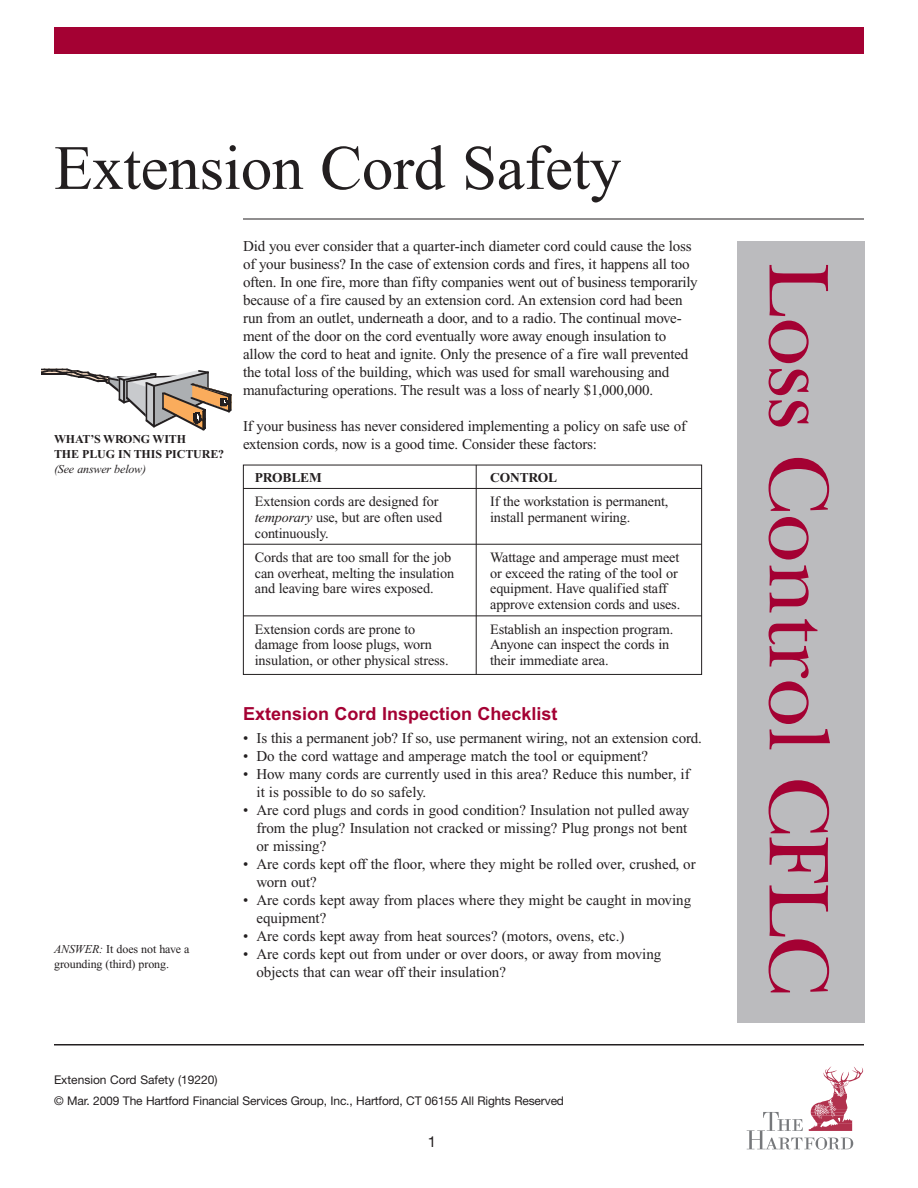
<style>
.page{position:relative;width:918px;height:1188px;background:#fff}
.page>*{position:absolute;margin:0;border:0;box-sizing:border-box;transform-origin:0 0}
.t1{font:88.5px "New Baskerville";letter-spacing:-.005em;color:#a40133}
.t2{font:63px "Times New Roman";letter-spacing:-.005em;color:#231f20}
.t3{font:700 18px "Arial";color:#a40133}
.t4{font:15px/18px "Times New Roman";letter-spacing:-.01em;color:#231f20}
.t5{font:15px "Helvetica Neue";color:#231f20}
.t6{font:14.25px/24.5px "Times New Roman";letter-spacing:-.01em;color:#231f20}
.t7{font:700 13.5px "Times New Roman";letter-spacing:-.01em;color:#231f20}
.t8{font:12px/21px "Helvetica Neue";letter-spacing:-.01em;color:#231f20}
.t9{font:12px/15px "Times New Roman";letter-spacing:-.01em;color:#231f20}
.t10{font:700 12px/15px "Times New Roman";letter-spacing:-.01em;color:#231f20}
.t11{font:italic 12px "Times New Roman";letter-spacing:-.01em;color:#231f20}
.s1{font-style:italic}
</style>
<div class="page">
<hr style="left:243px;top:488px;width:459px;height:1px;background:#231f20">
<hr style="left:243px;top:544px;width:459px;height:1px;background:#231f20">
<hr style="left:243px;top:615px;width:459px;height:1px;background:#231f20">
<hr style="left:54px;top:1044px;width:810px;height:2px;background:#231f20">
<svg style="left:747px;top:1067px;width:117px;height:83px"></svg>
<div style="left:54px;top:27px;width:810px;height:27px;background:#a40133"></div>
<hr style="left:243px;top:219px;width:621px;height:1px;background:#231f20">
<div style="left:737px;top:241px;width:127px;height:782px;background:#bbbbbe"></div>
<div style="left:243px;top:465px;width:459px;height:210px;border:1px solid #231f20"></div>
<hr style="left:476px;top:465px;width:1px;height:210px;background:#231f20">
<svg style="left:41px;top:369px;width:190px;height:61px"></svg>
<h2 class="t2" style="left:54px;top:145px;width:569px">Extension Cord Safety</h2>
<p class="t4" style="left:243px;top:238px;width:456px">Did you ever consider that a quarter-inch diameter cord could cause the loss of your business? In the case of extension cords and fires, it happens all too often. In one fire, more than fifty companies went out of business temporarily because of a fire caused by an extension cord. An extension cord had been run from an outlet, underneath a door, and to a radio. The continual move&shy;ment of the door on the cord eventually wore away enough insulation to allow the cord to heat and ignite. Only the presence of a fire wall prevented the total loss of the building, which was used for small warehousing and manufacturing operations. The result was a loss of nearly $1,000,000.</p>
<p class="t4" style="left:243px;top:418px;width:445px">If your business has never considered implementing a policy on safe use of extension cords, now is a good time. Consider these factors:</p>
<p class="t7" style="left:255px;top:473px;width:69px">PROBLEM</p>
<p class="t7" style="left:490px;top:473px;width:69px">CONTROL</p>
<p class="t6" style="left:255px;top:490px;width:185px">Extension cords are designed for</p>
<p class="t6" style="left:490px;top:490px;width:180px">If the workstation is permanent,</p>
<p class="t6" style="left:255px;top:506px;width:189px"><span class="s1">temporary</span> use, but are often used</p>
<p class="t6" style="left:490px;top:506px;width:142px">install permanent wiring.</p>
<p class="t6" style="left:255px;top:522px;width:198px">continuously.<br>Cords that are too small for the job</p>
<p class="t10" style="left:54px;top:433px;width:172px">WHAT’S WRONG WITH<br>THE PLUG IN THIS PICTURE?</p>
<p class="t11" style="left:54px;top:465px;width:94px">(See answer below)</p>
<p class="t6" style="left:490px;top:546px;width:191px">Wattage and amperage must meet</p>
<p class="t9" style="left:54px;top:943px;width:137px"><span class="s1">ANSWER:</span> It does not have a grounding (third) prong.</p>
<p class="t6" style="left:255px;top:562px;width:201px">can overheat, melting the insulation</p>
<p class="t6" style="left:490px;top:562px;width:189px">or exceed the rating of the tool or</p>
<p class="t6" style="left:255px;top:578px;width:180px">and leaving bare wires exposed.</p>
<p class="t6" style="left:490px;top:582px;width:192px;line-height:15.8px">equipment. Have qualified staff approve extension cords and uses.</p>
<p class="t6" style="left:255px;top:618px;width:162px">Extension cords are prone to</p>
<p class="t6" style="left:490px;top:618px;width:185px">Establish an inspection program.</p>
<p class="t6" style="left:255px;top:634px;width:179px">damage from loose plugs, worn</p>
<p class="t6" style="left:490px;top:634px;width:181px">Anyone can inspect the cords in</p>
<p class="t6" style="left:255px;top:649px;width:195px">insulation, or other physical stress.</p>
<p class="t6" style="left:490px;top:649px;width:120px">their immediate area.</p>
<p class="t3" style="left:243px;top:708px;width:316px">Extension Cord Inspection Checklist</p>
<p class="t4" style="left:243px;top:730px;width:460px">• Is this a permanent job? If so, use permanent wiring, not an extension cord.</p>
<p class="t4" style="left:243px;top:748px;width:407px">• Do the cord wattage and amperage match the tool or equipment?</p>
<p class="t4" style="left:256px;top:766px;width:435px;text-indent:-14px">• How many cords are currently used in this area? Reduce this number, if it is possible to do so safely.</p>
<p class="t4" style="left:256px;top:802px;width:434px;text-indent:-14px">• Are cord plugs and cords in good condition? Insulation not pulled away from the plug? Insulation not cracked or missing? Plug prongs not bent or missing?</p>
<p class="t4" style="left:256px;top:856px;width:441px;text-indent:-14px">• Are cords kept off the floor, where they might be rolled over, crushed, or worn out?</p>
<p class="t4" style="left:256px;top:892px;width:436px;text-indent:-14px">• Are cords kept away from places where they might be caught in moving equipment?</p>
<p class="t4" style="left:243px;top:928px;width:383px">• Are cords kept away from heat sources? (motors, ovens, etc.)</p>
<p class="t4" style="left:256px;top:946px;width:406px;text-indent:-14px">• Are cords kept out from under or over doors, or away from moving objects that can wear off their insulation?</p>
<p class="t8" style="left:54px;top:1071px;width:512px">Extension Cord Safety (19220)<br>© Mar. 2009 The Hartford Financial Services Group, Inc., Hartford, CT 06155 All Rights Reserved</p>
<p class="t5" style="left:428px;top:1137px;width:10px">1</p>
<h1 class="t1" style="left:830px;top:263px;width:734px;rotate:90deg">Loss Control CFLC</h1>
</div>
